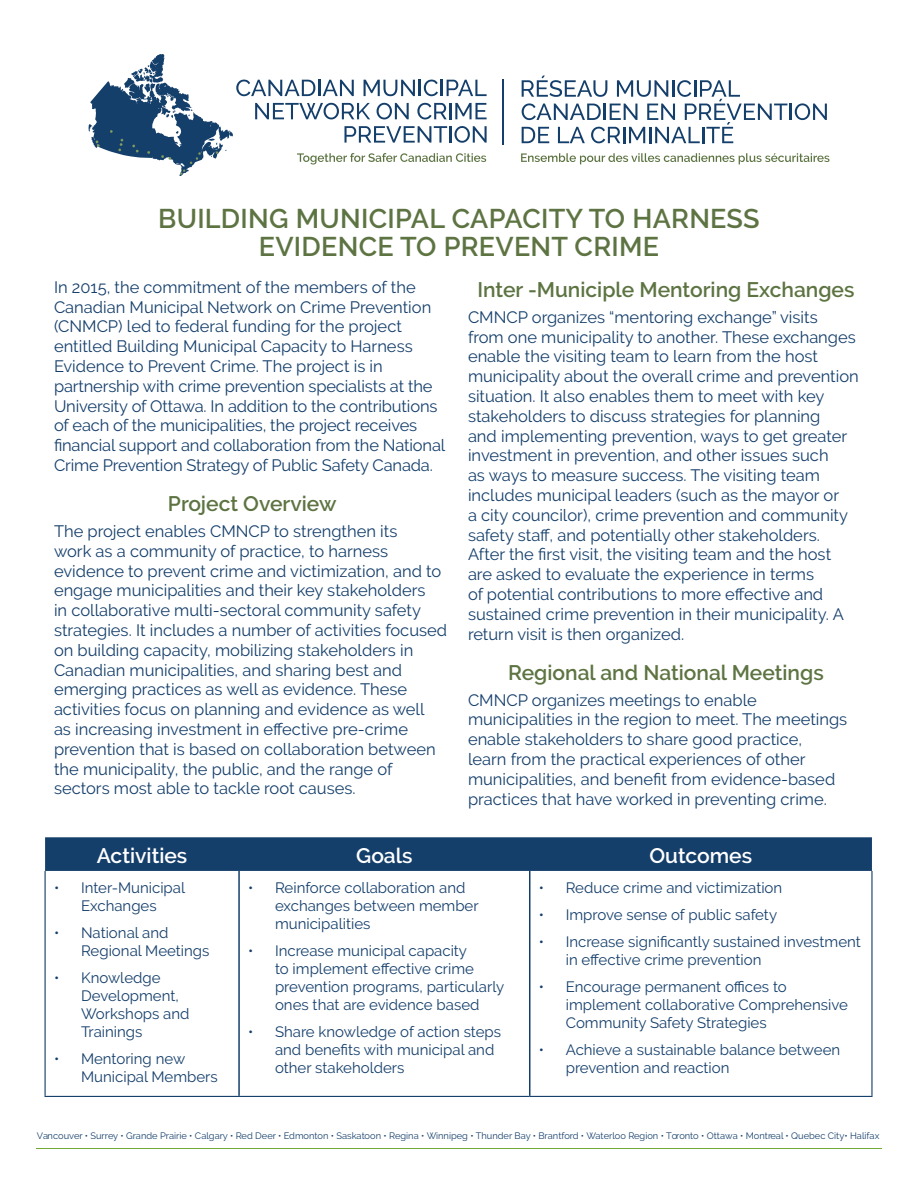
<style>
.page{position:relative;width:918px;height:1188px;background:#fff}
.page>*{position:absolute;margin:0;border:0;box-sizing:border-box;transform-origin:0 0}
.t1{font:600 27px/28.5px "Raleway";letter-spacing:.01em;color:#5d7442;text-align:center}
.t2{font:600 21px "Raleway";color:#5d7442}
.t3{font:600 21px "Raleway";color:#fff}
.body{font:16.5px/19.8px "Raleway";color:#153f6b}
.t4{font:15px/18px "Raleway";color:#153f6b}
.t5{font:9.3px "Raleway";color:#153f6b}
</style>
<div class="page">
<hr style="left:36px;top:1148px;width:846px;height:1px;background:#71aa37">
<hr style="left:503px;top:79px;width:1px;height:66px;background:#153f6b">
<svg style="left:522px;top:76px;width:305px;height:67px"></svg>
<svg style="left:521px;top:153px;width:309px;height:11px"></svg>
<svg style="left:88px;top:54px;width:399px;height:122px"></svg>
<div style="left:45px;top:837px;width:827px;height:34px;background:#153f6b"></div>
<hr style="left:45px;top:871px;width:1px;height:225px;background:#153f6b">
<hr style="left:871px;top:871px;width:2px;height:225px;background:#153f6b">
<hr style="left:45px;top:1096px;width:194px;height:1px;background:#153f6b">
<hr style="left:239px;top:1096px;width:291px;height:1px;background:#153f6b">
<hr style="left:530px;top:1096px;width:343px;height:1px;background:#153f6b">
<hr style="left:238px;top:871px;width:2px;height:225px;background:#153f6b">
<hr style="left:529px;top:871px;width:1px;height:225px;background:#153f6b">
<p class="t1" style="left:158px;top:204px;width:603px">BUILDING MUNICIPAL CAPACITY TO HARNESS<br>EVIDENCE TO PREVENT CRIME</p>
<p class="body" style="left:54px;top:277px;width:393px">In 2015, the commitment of the members of the Canadian Municipal Network on Crime Prevention (CNMCP) led to federal funding for the project entitled Building Municipal Capacity to Harness Evidence to Prevent Crime. The project is in partnership with crime prevention specialists at the University of Ottawa. In addition to the contributions of each of the municipalities, the project receives financial support and collaboration from the National Crime Prevention Strategy of Public Safety Canada.</p>
<p class="t2" style="left:168px;top:492px;width:170px">Project Overview</p>
<p class="body" style="left:54px;top:521px;width:395px">The project enables CMNCP to strengthen its<br>work as a community of practice, to harness evidence to prevent crime and victimization, and to engage municipalities and their key stakeholders<br>in collaborative multi-sectoral community safety strategies. It includes a number of activities focused on building capacity, mobilizing stakeholders in Canadian municipalities, and sharing best and emerging practices as well as evidence. These activities focus on planning and evidence as well<br>as increasing investment in effective pre-crime prevention that is based on collaboration between the municipality, the public, and the range of sectors most able to tackle root causes.</p>
<p class="t2" style="left:477px;top:277px;width:379px">Inter -Municiple Mentoring Exchanges</p>
<p class="body" style="left:468px;top:307px;width:392px">CMNCP organizes “mentoring exchange” visits<br>from one municipality to another. These exchanges enable the visiting team to learn from the host municipality about the overall crime and prevention situation. It also enables them to meet with key stakeholders to discuss strategies for planning<br>and implementing prevention, ways to get greater investment in prevention, and other issues such<br>as ways to measure success. The visiting team includes municipal leaders (such as the mayor or<br>a city councilor), crime prevention and community safety staff, and potentially other stakeholders.<br>After the first visit, the visiting team and the host are asked to evaluate the experience in terms<br>of potential contributions to more effective and sustained crime prevention in their municipality. A return visit is then organized.</p>
<p class="t2" style="left:508px;top:660px;width:317px">Regional and National Meetings</p>
<p class="body" style="left:468px;top:690px;width:381px">CMNCP organizes meetings to enable municipalities in the region to meet. The meetings enable stakeholders to share good practice,<br>learn from the practical experiences of other municipalities, and benefit from evidence-based practices that have worked in preventing crime.</p>
<p class="t3" style="left:97px;top:844px;width:92px">Activities</p>
<p class="t3" style="left:356px;top:844px;width:58px">Goals</p>
<p class="t3" style="left:650px;top:844px;width:104px">Outcomes</p>
<p class="t4" style="left:54px;top:879px;width:133px;text-align:center">• Inter-Municipal<br>Exchanges</p>
<p class="t4" style="left:81px;top:924px;width:130px;text-indent:-27px">• National and<br>Regional Meetings</p>
<p class="t4" style="left:81px;top:969px;width:110px;text-indent:-27px">• Knowledge<br>Development,<br>Workshops and<br>Trainings</p>
<p class="t4" style="left:81px;top:1050px;width:138px;text-indent:-27px">• Mentoring new<br>Municipal Members</p>
<p class="t4" style="left:275px;top:879px;width:205px;text-indent:-27px">• Reinforce collaboration and exchanges between member municipalities</p>
<p class="t4" style="left:275px;top:942px;width:231px;text-indent:-27px">• Increase municipal capacity<br>to implement effective crime prevention programs, particularly ones that are evidence based</p>
<p class="t4" style="left:275px;top:1023px;width:228px;text-indent:-27px">• Share knowledge of action steps and benefits with municipal and other stakeholders</p>
<p class="t4" style="left:539px;top:879px;width:245px">• Reduce crime and victimization</p>
<p class="t4" style="left:539px;top:906px;width:240px">• Improve sense of public safety</p>
<p class="t4" style="left:566px;top:933px;width:297px;text-indent:-27px">• Increase significantly sustained investment in effective crime prevention</p>
<p class="t4" style="left:566px;top:978px;width:284px;text-indent:-27px">• Encourage permanent offices to implement collaborative Comprehensive<br>Community Safety Strategies</p>
<p class="t4" style="left:566px;top:1041px;width:276px;text-indent:-27px">• Achieve a sustainable balance between prevention and reaction</p>
<p class="t5" style="left:37px;top:1130px;width:844px">Vancouver • Surrey • Grande Prairie • Calgary • Red Deer • Edmonton • Saskatoon • Regina • Winnipeg • Thunder Bay • Brantford • Waterloo Region • Toronto • Ottawa • Montreal • Quebec City• Halifax</p>
</div>
